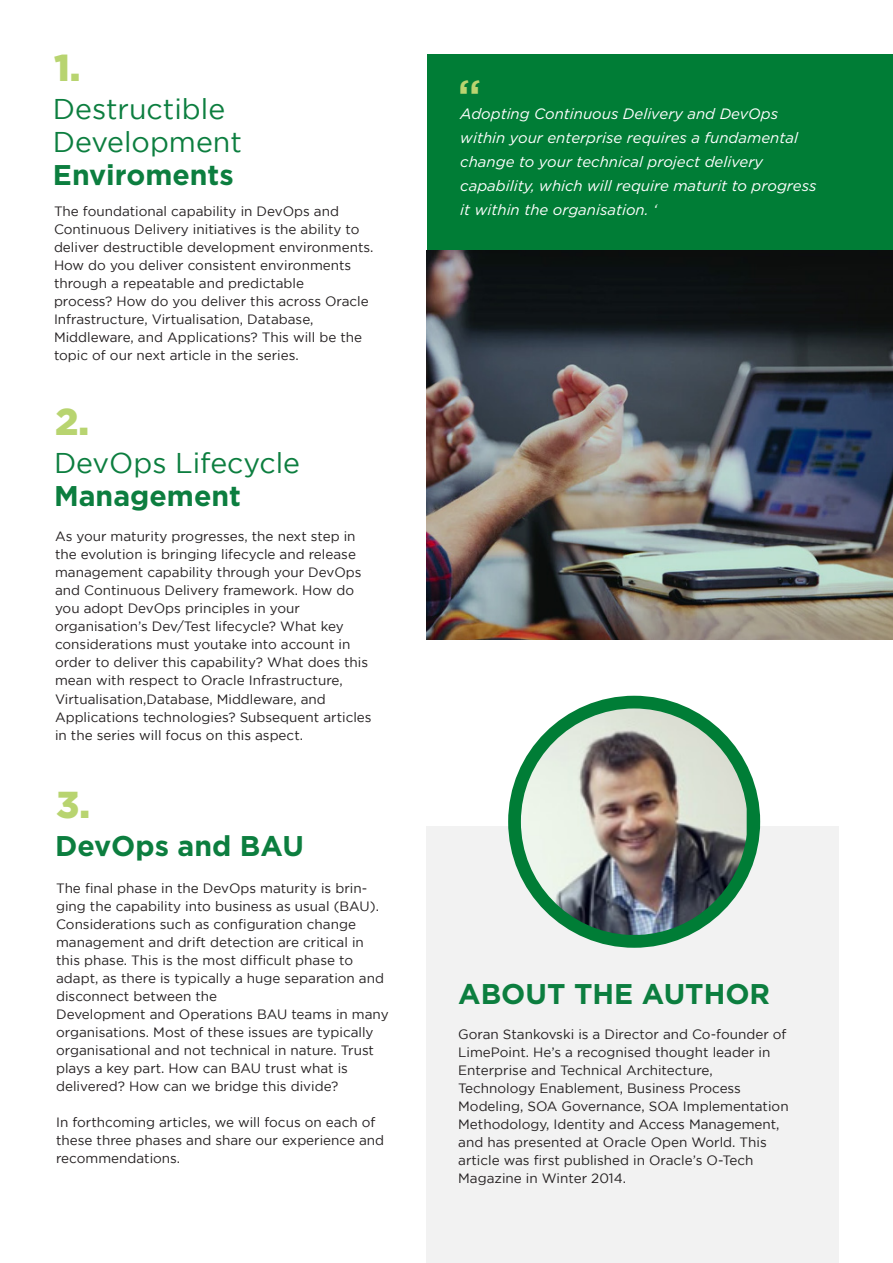
<style>
.page{position:relative;width:893px;height:1263px;background:#fff}
.page>*{position:absolute;margin:0;border:0;box-sizing:border-box;transform-origin:0 0}
.t1{font:500 48px "Gotham";color:#bad470}
.t2{font:900 37.5px "Gotham";color:#b8d470}
.t3{font:700 28.5px "Gotham";color:#0c7e3f}
.t4{font:28.5px "Gotham";color:#0c7e3f}
.t5{font:italic 15px "Gotham";color:#fff}
.t6{font:13.5px/18px "Gotham";color:#231f20}
</style>
<div class="page">
<div style="left:426px;top:826px;width:413px;height:437px;background:#f2f2f2"></div>
<div style="left:427px;top:54px;width:466px;height:197px;background:#007d36"></div>
<img style="left:426px;top:251px;width:467px;height:388px">
<div style="left:508px;top:696px;width:252px;height:252px;background:#007d36;border-radius:50%"></div>
<img style="left:521px;top:708px;width:226px;height:227px">
<p class="t2" style="left:54px;top:46px;width:28px">1.</p>
<p class="t4" style="left:53px;top:93px;width:174px">Destructible</p>
<p class="t4" style="left:53px;top:126px;width:191px">Development</p>
<p class="t3" style="left:53px;top:158px;width:182px">Enviroments</p>
<h1 class="t1" style="left:458px;top:69px;width:26px">“</h1>
<p class="t5" style="left:460px;top:106px;width:319px">Adopting Continuous Delivery and DevOps</p>
<p class="t5" style="left:460px;top:130px;width:339px">within your enterprise requires a fundamental</p>
<p class="t5" style="left:460px;top:154px;width:304px">change to your technical project delivery</p>
<p class="t5" style="left:460px;top:178px;width:358px">capability, which will require maturit to progress</p>
<p class="t6" style="left:54px;top:202px;width:287px">The foundational capability in DevOps and</p>
<p class="t5" style="left:460px;top:202px;width:198px">it within the organisation. ‘</p>
<p class="t6" style="left:54px;top:220px;width:321px">Continuous Delivery initiatives is the ability to deliver destructible development environments.<br>How do you deliver consistent environments through a repeatable and predictable</p>
<p class="t6" style="left:54px;top:292px;width:316px">process? How do you deliver this across Oracle<br>Infrastructure, Virtualisation, Database,</p>
<p class="t6" style="left:54px;top:328px;width:310px">Middleware, and Applications? This will be the topic of our next article in the series.</p>
<p class="t2" style="left:55px;top:400px;width:36px">2.</p>
<p class="t4" style="left:54px;top:447px;width:248px">DevOps Lifecycle</p>
<p class="t3" style="left:54px;top:479px;width:189px">Management</p>
<p class="t6" style="left:55px;top:527px;width:302px">As your maturity progresses, the next step in</p>
<p class="t6" style="left:55px;top:545px;width:302px">the evolution is bringing lifecycle and release</p>
<p class="t6" style="left:55px;top:563px;width:308px">management capability through your DevOps and Continuous Delivery framework. How do</p>
<p class="t6" style="left:55px;top:599px;width:246px">you adopt DevOps principles in your</p>
<p class="t6" style="left:55px;top:617px;width:290px">organisation’s Dev/Test lifecycle? What key</p>
<p class="t6" style="left:55px;top:635px;width:315px">considerations must youtake into account in order to deliver this capability? What does this mean with respect to Oracle Infrastructure,</p>
<p class="t6" style="left:55px;top:689px;width:272px">Virtualisation,Database, Middleware, and</p>
<p class="t6" style="left:55px;top:707px;width:318px">Applications technologies? Subsequent articles</p>
<p class="t6" style="left:55px;top:725px;width:250px">in the series will focus on this aspect.</p>
<p class="t2" style="left:56px;top:783px;width:35px">3.</p>
<p class="t3" style="left:55px;top:829px;width:250px">DevOps and BAU</p>
<p class="t6" style="left:56px;top:879px;width:329px">The final phase in the DevOps maturity is brin&shy;ging the capability into business as usual (BAU).<br>Considerations such as configuration change management and drift detection are critical in this phase. This is the most difficult phase to adapt, as there is typically a huge separation and disconnect between the</p>
<p class="t6" style="left:56px;top:1005px;width:334px">Development and Operations BAU teams in many organisations. Most of these issues are typically organisational and not technical in nature. Trust plays a key part. How can BAU trust what is</p>
<p class="t6" style="left:56px;top:1077px;width:284px">delivered? How can we bridge this divide?</p>
<p class="t6" style="left:56px;top:1113px;width:330px">In forthcoming articles, we will focus on each of these three phases and share our experience and recommendations.</p>
<p class="t3" style="left:458px;top:977px;width:313px">ABOUT THE AUTHOR</p>
<p class="t6" style="left:458px;top:1025px;width:330px">Goran Stankovski is a Director and Co-founder of<br>LimePoint. He’s a recognised thought leader in<br>Enterprise and Technical Architecture,</p>
<p class="t6" style="left:458px;top:1079px;width:284px">Technology Enablement, Business Process</p>
<p class="t6" style="left:458px;top:1097px;width:332px">Modeling, SOA Governance, SOA Implementation<br>Methodology, Identity and Access Management, and has presented at Oracle Open World. This</p>
<p class="t6" style="left:458px;top:1151px;width:297px">article was first published in Oracle’s O-Tech</p>
<p class="t6" style="left:458px;top:1169px;width:169px">Magazine in Winter 2014.</p>
</div>
